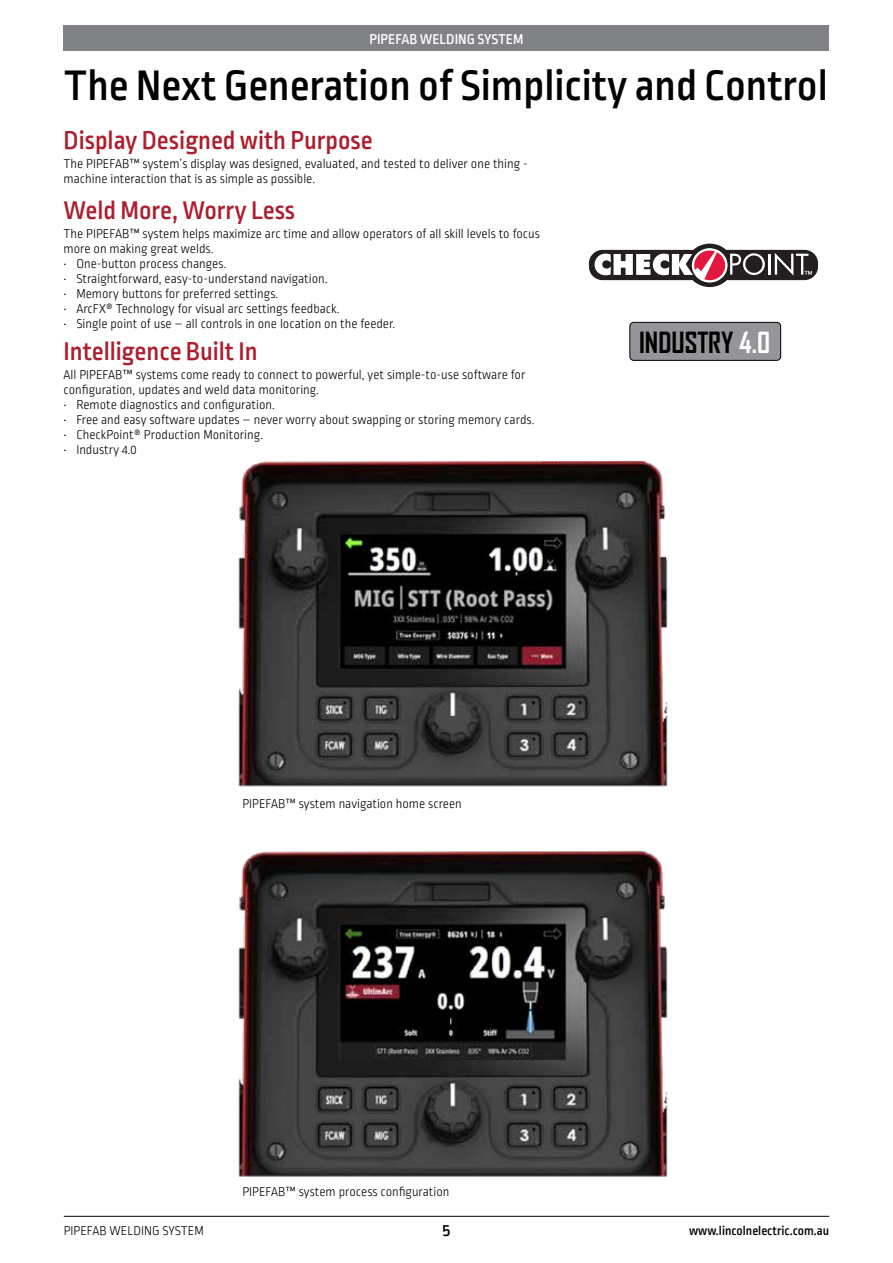
<style>
.page{position:relative;width:893px;height:1263px;background:#fff}
.page>*{position:absolute;margin:0;border:0;box-sizing:border-box;transform-origin:0 0}
.t1{font:500 45px "Ropa Sans Pro";color:#000}
.t2{font:700 27.9px "Agency FB";color:#000}
.t3{font:500 27px "Ropa Sans Pro";color:#ac1e2d}
.t4{font:500 18px "Ropa Sans Pro";color:#000}
.t5{font:500 15px "Ropa Sans Pro";color:#fff}
.t6{font:300 13.5px/15px "Ropa Sans Pro";color:#000}
.t7{font:500 13.5px "Ropa Sans Pro";color:#000}
.s1{color:#fff}
</style>
<div class="page">
<div style="left:64px;top:26px;width:765px;height:25px;background:#808285"></div>
<hr style="left:64px;top:1216px;width:259px;height:1px;background:#000">
<hr style="left:570px;top:1216px;width:259px;height:1px;background:#000">
<img style="left:181px;top:460px;width:550px;height:757px">
<svg style="left:588px;top:243px;width:231px;height:45px"></svg>
<div style="left:630px;top:322px;width:151px;height:38px;background:#939598;border-radius:4px"></div>
<div style="left:629px;top:322px;width:152px;height:39px;border:1px solid #000;border-radius:4px"></div>
<p class="t5" style="left:369px;top:31px;width:155px">PIPEFAB WELDING SYSTEM</p>
<h1 class="t1" style="left:64px;top:60px;width:765px">The Next Generation of Simplicity and Control</h1>
<h3 class="t3" style="left:64px;top:125px;width:311px">Display Designed with Purpose</h3>
<p class="t6" style="left:64px;top:157px;width:466px">The PIPEFAB™ system’s display was designed, evaluated, and tested to deliver one thing - machine interaction that is as simple as possible.</p>
<h3 class="t3" style="left:64px;top:195px;width:233px">Weld More, Worry Less</h3>
<p class="t6" style="left:64px;top:227px;width:478px">The PIPEFAB™ system helps maximize arc time and allow operators of all skill levels to focus more on making great welds.</p>
<p class="t6" style="left:64px;top:257px;width:164px">• One-button process changes.</p>
<p class="t6" style="left:64px;top:272px;width:265px">• Straightforward, easy-to-understand navigation.</p>
<p class="t6" style="left:64px;top:287px;width:216px">• Memory buttons for preferred settings.</p>
<p class="t6" style="left:64px;top:302px;width:277px">• ArcFX® Technology for visual arc settings feedback.</p>
<p class="t6" style="left:64px;top:317px;width:333px">• Single point of use – all controls in one location on the feeder.</p>
<h3 class="t3" style="left:64px;top:336px;width:195px">Intelligence Built In</h3>
<p class="t6" style="left:64px;top:368px;width:463px">All PIPEFAB™ systems come ready to connect to powerful, yet simple-to-use software for configuration, updates and weld data monitoring.</p>
<p class="t6" style="left:64px;top:398px;width:213px">• Remote diagnostics and configuration.</p>
<p class="t6" style="left:64px;top:413px;width:472px">• Free and easy software updates – never worry about swapping or storing memory cards.</p>
<p class="t6" style="left:64px;top:428px;width:201px">• CheckPoint® Production Monitoring.</p>
<p class="t6" style="left:64px;top:443px;width:75px">• Industry 4.0</p>
<h2 class="t2" style="left:639px;top:325px;width:132px">INDUSTRY <span class="s1">4.0</span></h2>
<p class="t6" style="left:242px;top:797px;width:221px">PIPEFAB™ system navigation home screen</p>
<p class="t6" style="left:242px;top:1185px;width:209px">PIPEFAB™ system process configuration</p>
<p class="t6" style="left:64px;top:1223px;width:142px">PIPEFAB WELDING SYSTEM</p>
<h3 class="t4" style="left:443px;top:1220px;width:9px">5</h3>
<p class="t7" style="left:689px;top:1223px;width:142px">www.lincolnelectric.com.au</p>
</div>
